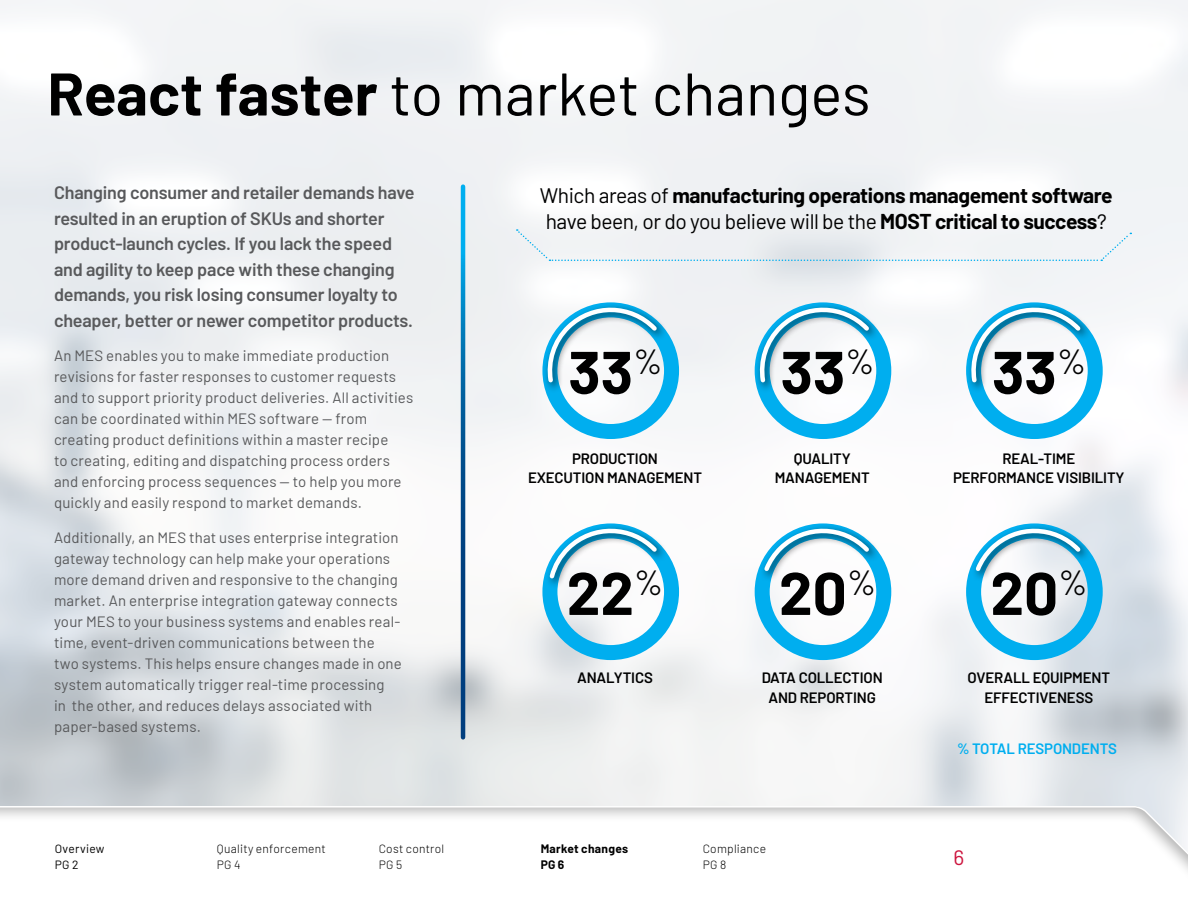
<style>
.page{position:relative;width:1188px;height:918px;background:#fff}
.page>*{position:absolute;margin:0;border:0;box-sizing:border-box;transform-origin:0 0}
.t1{font:60px "Barlow";color:#000}
.t2{font:700 60px "Barlow";color:#000}
.t3{font:700 21px/25.5px "Barlow";letter-spacing:-.02em;color:#000}
.t4{font:21px "Barlow";color:#cd163f}
.t5{font:600 18px/25.5px "Barlow";letter-spacing:-.01em;color:#58595b}
.t6{font:15px/21px "Barlow";letter-spacing:.01em;color:#58595b}
.t7{font:600 15px/19.5px "Barlow";letter-spacing:-.01em;color:#000;text-align:center}
.t8{font:600 15px "Barlow";letter-spacing:-.01em;color:#00aeef}
.t9{font:300 12px/16.5px "Barlow";letter-spacing:.025em;color:#000}
.t10{font:700 12px/16.5px "Barlow";letter-spacing:.025em;color:#000}
.t11{font:12px/16.5px "Barlow";letter-spacing:.02em;color:#000}
.s1{font-weight:700}
.s2{font-weight:400}
</style>
<div class="page">
<img style="left:0;top:0;width:1188px;height:795px">
<svg style="left:461px;top:187px;width:4px;height:550px;background:#0061a0"></svg>
<svg style="left:517px;top:229px;width:614px;height:32px"></svg>
<div style="left:542px;top:302px;width:137px;height:137px;border:15px solid #00aeef;border-radius:50%"></div>
<div style="left:543px;top:302px;width:124px;height:91px;background:#000;opacity:.75"></div>
<svg style="left:547px;top:304px;width:114px;height:81px"></svg>
<div style="left:542px;top:523px;width:137px;height:137px;border:15px solid #00aeef;border-radius:50%"></div>
<div style="left:545px;top:524px;width:122px;height:65px;background:#000;opacity:.75"></div>
<svg style="left:546px;top:525px;width:115px;height:57px"></svg>
<div style="left:755px;top:523px;width:136px;height:137px;border:15px solid #00aeef;border-radius:50%"></div>
<div style="left:760px;top:524px;width:119px;height:58px;background:#000;opacity:.75"></div>
<svg style="left:761px;top:525px;width:112px;height:50px"></svg>
<div style="left:966px;top:523px;width:137px;height:137px;border:15px solid #00aeef;border-radius:50%"></div>
<div style="left:971px;top:524px;width:120px;height:58px;background:#000;opacity:.75"></div>
<svg style="left:972px;top:525px;width:113px;height:50px"></svg>
<div style="left:755px;top:302px;width:136px;height:137px;border:15px solid #00aeef;border-radius:50%"></div>
<div style="left:755px;top:302px;width:125px;height:91px;background:#000;opacity:.75"></div>
<svg style="left:759px;top:304px;width:114px;height:81px"></svg>
<div style="left:966px;top:302px;width:137px;height:137px;border:15px solid #00aeef;border-radius:50%"></div>
<div style="left:966px;top:302px;width:125px;height:91px;background:#000;opacity:.75"></div>
<svg style="left:971px;top:304px;width:114px;height:81px"></svg>
<div style="left:0;top:795px;width:1188px;height:123px;background:#000;opacity:.3"></div>
<svg style="left:0;top:805px;width:1188px;height:113px"></svg>
<h1 class="t1" style="left:47px;top:50px;width:825px"><span class="s1">React faster</span> to market changes</h1>
<p class="t5" style="left:54px;top:179px;width:362px">Changing consumer and retailer demands have resulted in an eruption of SKUs and shorter product-launch cycles. If you lack the speed and agility to keep pace with these changing demands, you risk losing consumer loyalty to cheaper, better or newer competitor products.</p>
<p class="t6" style="left:54px;top:344px;width:361px">An MES enables you to make immediate production revisions for faster responses to customer requests and to support priority product deliveries. All activities can be coordinated within MES software — from creating product definitions within a master recipe<br>to creating, editing and dispatching process orders and enforcing process sequences — to help you more quickly and easily respond to market demands.</p>
<p class="t6" style="left:54px;top:526px;width:349px">Additionally, an MES that uses enterprise integration gateway technology can help make your operations more demand driven and responsive to the changing market. An enterprise integration gateway connects your MES to your business systems and enables real&shy;time, event-driven communications between the two systems. This helps ensure changes made in one system automatically trigger real-time processing<br>in the other, and reduces delays associated with paper-based systems.</p>
<h2 class="t3" style="left:540px;top:181px;width:574px"><span class="s2">Which areas of</span> manufacturing operations management software <span class="s2">have been, or do you believe will be the</span> MOST critical to success<span class="s2">?</span></h2>
<h1 class="t2" style="left:568px;top:328px;width:96px">33<sup>%</sup></h1>
<p class="t7" style="left:528px;top:447px;width:176px">PRODUCTION<br>EXECUTION MANAGEMENT</p>
<h1 class="t2" style="left:781px;top:328px;width:96px">33<sup>%</sup></h1>
<h1 class="t2" style="left:992px;top:328px;width:96px">33<sup>%</sup></h1>
<p class="t7" style="left:775px;top:447px;width:96px">QUALITY<br>MANAGEMENT</p>
<p class="t7" style="left:953px;top:447px;width:173px">REAL-TIME<br>PERFORMANCE VISIBILITY</p>
<h1 class="t2" style="left:567px;top:549px;width:98px">22<sup>%</sup></h1>
<h1 class="t2" style="left:779px;top:549px;width:99px">20<sup>%</sup></h1>
<h1 class="t2" style="left:990px;top:549px;width:99px">20<sup>%</sup></h1>
<p class="t7" style="left:577px;top:667px;width:77px">ANALYTICS</p>
<p class="t7" style="left:762px;top:667px;width:123px">DATA COLLECTION<br>AND REPORTING</p>
<p class="t7" style="left:968px;top:667px;width:144px">OVERALL EQUIPMENT<br>EFFECTIVENESS</p>
<p class="t8" style="left:957px;top:737px;width:161px">% TOTAL RESPONDENTS</p>
<p class="t11" style="left:55px;top:839px;width:51px">Overview<br>PG 2</p>
<p class="t9" style="left:217px;top:839px;width:111px">Quality enforcement<br>PG 4</p>
<p class="t9" style="left:379px;top:839px;width:67px">Cost control<br>PG 5</p>
<p class="t10" style="left:541px;top:839px;width:89px">Market changes<br>PG 6</p>
<p class="t9" style="left:703px;top:839px;width:65px">Compliance<br>PG 8</p>
<h2 class="t4" style="left:953px;top:842px;width:12px">6</h2>
</div>
